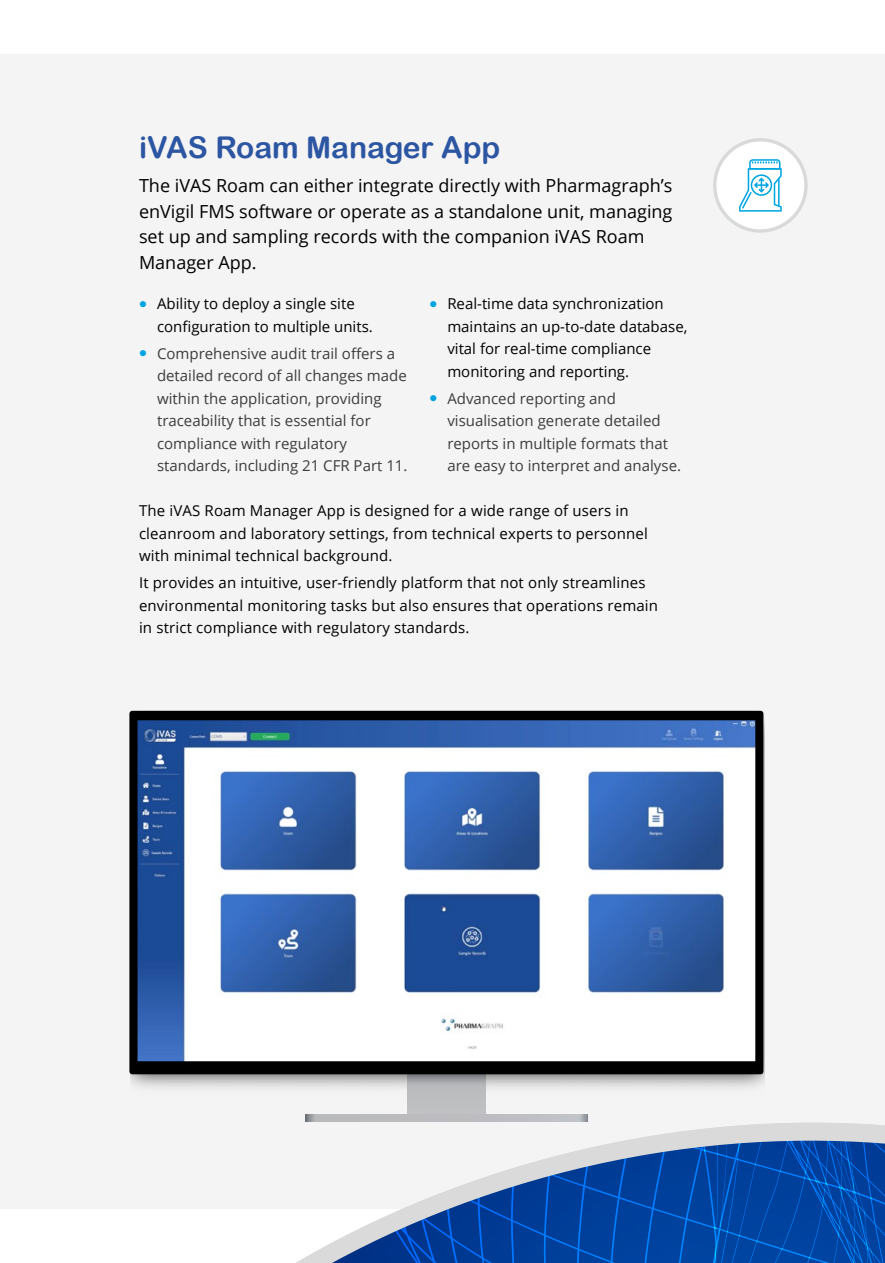
<style>
.page{position:relative;width:885px;height:1263px;background:#fff}
.page>*{position:absolute;margin:0;border:0;box-sizing:border-box;transform-origin:0 0}
.t1{font:30px "Arial Rounded MT Bold";color:#2c55a2}
.t2{font:18px/25.5px "Open Sans";color:#000}
.t3{font:15px/22.5px "Open Sans";letter-spacing:.01em;color:#000}
.t4{font:15px/22.5px "Open Sans";color:#3c3c3b}
.s1{color:#00a5df}
</style>
<div class="page">
<div style="left:0;top:54px;width:884px;height:1155px;background:#f4f4f4"></div>
<svg style="left:129px;top:711px;width:634px;height:329px"></svg>
<svg style="left:128px;top:1040px;width:756px;height:223px"></svg>
<div style="left:714px;top:140px;width:91px;height:91px;background:#fff;border-radius:50%"></div>
<div style="left:713px;top:138px;width:94px;height:95px;border:3px solid #d8d9da;border-radius:50%"></div>
<svg style="left:739px;top:159px;width:42px;height:53px"></svg>
<h1 class="t1" style="left:139px;top:130px;width:363px">iVAS Roam Manager App</h1>
<p class="t2" style="left:139px;top:173px;width:535px">The iVAS Roam can either integrate directly with Pharmagraph’s enVigil FMS software or operate as a standalone unit, managing set up and sampling records with the companion iVAS Roam Manager App.</p>
<p class="t3" style="left:157px;top:292px;width:217px;text-indent:-18px"><span class="s1">●</span> Ability to deploy a single site configuration to multiple units.</p>
<p class="t4" style="left:157px;top:342px;width:252px;text-indent:-18px"><span class="s1">●</span> Comprehensive audit trail offers a detailed record of all changes made within the application, providing traceability that is essential for compliance with regulatory standards, including 21 CFR Part 11.</p>
<p class="t3" style="left:447px;top:292px;width:241px;text-indent:-18px"><span class="s1">●</span> Real-time data synchronization maintains an up-to-date database, vital for real-time compliance monitoring and reporting.</p>
<p class="t4" style="left:447px;top:387px;width:235px;text-indent:-18px"><span class="s1">●</span> Advanced reporting and visualisation generate detailed reports in multiple formats that are easy to interpret and analyse.</p>
<p class="t3" style="left:139px;top:499px;width:510px">The iVAS Roam Manager App is designed for a wide range of users in cleanroom and laboratory settings, from technical experts to personnel with minimal technical background.</p>
<p class="t3" style="left:139px;top:571px;width:520px">It provides an intuitive, user-friendly platform that not only streamlines environmental monitoring tasks but also ensures that operations remain in strict compliance with regulatory standards.</p>
</div>
